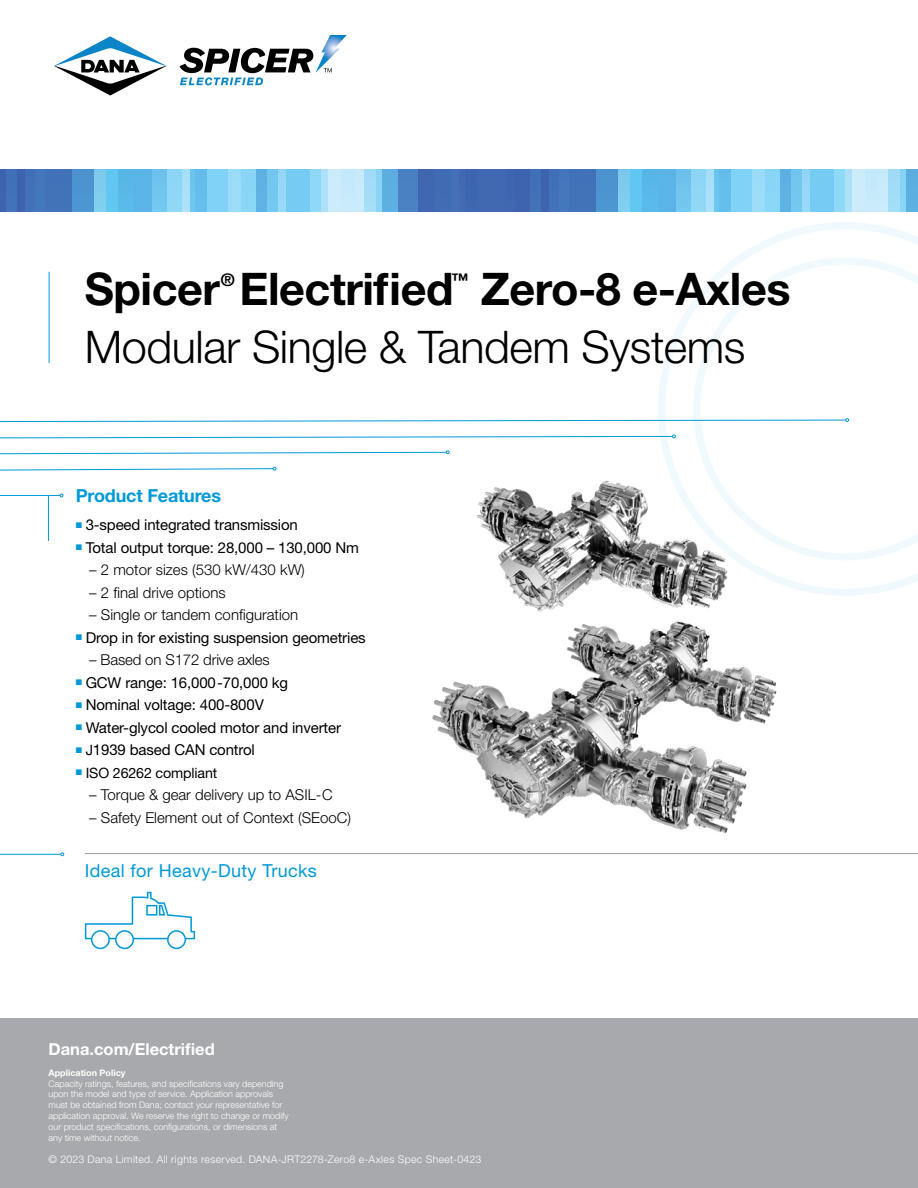
<style>
.page{position:relative;width:918px;height:1188px;background:#fff}
.page>*{position:absolute;margin:0;border:0;box-sizing:border-box;transform-origin:0 0}
.t1{font:700 45px "Helvetica Neue LT Std";letter-spacing:-.01em;color:#000}
.t2{font:300 45px "Helvetica Neue LT Std";letter-spacing:-.01em;color:#000}
.t3{font:18px "Helvetica Neue LT Std";letter-spacing:.02em;color:#0099d8}
.t4{font:700 18px "Helvetica Neue LT Std";letter-spacing:-.01em;color:#0099d8}
.t5{font:700 17.55px "Helvetica Neue LT Std";color:#000}
.t6{font:700 16.5px "Helvetica Neue LT Std";color:#fff}
.t7{font:15px/22.5px "Helvetica Neue LT Std";letter-spacing:-.01em;color:#000}
.t8{font:300 15px "Helvetica Neue LT Std";color:#000}
.t9{font:14.25px "Helvetica Neue LT Std";letter-spacing:-.01em;color:#000}
.t10{font:300 10.5px "Helvetica Neue LT Std";letter-spacing:.03em;color:#fff}
.t11{font:300 9px/10.8px "Helvetica Neue LT Std";color:#fff}
.t12{font:700 9px "Helvetica Neue LT Std";color:#fff}
.s1{font-family:"Universal Newswith Comm Pi";font-size:11.25px;color:#0099d8}
.s2{font-weight:300}
.s3{font-size:14.25px}
</style>
<div class="page">
<svg style="left:85px;top:892px;width:110px;height:57px"></svg>
<svg style="left:658px;top:222px;width:260px;height:374px"></svg>
<svg style="left:693px;top:258px;width:225px;height:302px"></svg>
<svg style="left:0;top:418px;width:849px;height:4px"></svg>
<svg style="left:0;top:435px;width:676px;height:3px"></svg>
<svg style="left:0;top:450px;width:450px;height:4px"></svg>
<svg style="left:0;top:467px;width:276px;height:4px"></svg>
<div style="left:453px;top:170px;width:13px;height:41px;background:#416bb3"></div>
<div style="left:465px;top:170px;width:14px;height:41px;background:#3e67b1"></div>
<div style="left:478px;top:170px;width:28px;height:41px;background:#4169b2"></div>
<div style="left:505px;top:170px;width:11px;height:41px;background:#3f67b1"></div>
<div style="left:514px;top:170px;width:17px;height:41px;background:#3e64af"></div>
<div style="left:530px;top:170px;width:12px;height:41px;background:#4172b8"></div>
<div style="left:542px;top:170px;width:8px;height:41px;background:#3e63ae"></div>
<div style="left:549px;top:170px;width:11px;height:41px;background:#4171b8"></div>
<div style="left:559px;top:170px;width:12px;height:41px;background:#4477bc"></div>
<div style="left:570px;top:170px;width:27px;height:41px;background:#4272b8"></div>
<div style="left:596px;top:170px;width:23px;height:41px;background:#4b94d0"></div>
<svg style="left:618px;top:170px;width:13px;height:41px"></svg>
<div style="left:631px;top:170px;width:13px;height:41px;background:#61c7f2"></div>
<div style="left:642px;top:170px;width:17px;height:41px;background:#59b8e8"></div>
<div style="left:658px;top:170px;width:20px;height:41px;background:#5ab4e5"></div>
<div style="left:677px;top:170px;width:15px;height:41px;background:#70c4ee"></div>
<div style="left:691px;top:170px;width:16px;height:41px;background:#8fd6f7"></div>
<div style="left:707px;top:170px;width:8px;height:41px;background:#aae0f9"></div>
<div style="left:714px;top:170px;width:6px;height:41px;background:#6cc6f0"></div>
<svg style="left:719px;top:170px;width:13px;height:41px"></svg>
<div style="left:732px;top:170px;width:21px;height:41px;background:#80d3f6"></div>
<div style="left:753px;top:170px;width:13px;height:41px;background:#9cdcf9"></div>
<div style="left:765px;top:170px;width:17px;height:41px;background:#89d5f7"></div>
<div style="left:780px;top:170px;width:12px;height:41px;background:#5eb1e3"></div>
<svg style="left:791px;top:170px;width:12px;height:41px"></svg>
<div style="left:803px;top:170px;width:8px;height:41px;background:#96d7f6"></div>
<div style="left:811px;top:170px;width:25px;height:41px;background:#76cbf2"></div>
<div style="left:835px;top:170px;width:11px;height:41px;background:#8fd8f8"></div>
<div style="left:845px;top:170px;width:8px;height:41px;background:#ade1fa"></div>
<div style="left:852px;top:170px;width:15px;height:41px;background:#ccecfc"></div>
<div style="left:866px;top:170px;width:14px;height:41px;background:#c6eafb"></div>
<div style="left:880px;top:170px;width:9px;height:41px;background:#c9ebfc"></div>
<div style="left:889px;top:170px;width:12px;height:41px;background:#a3dcf8"></div>
<div style="left:901px;top:170px;width:6px;height:41px;background:#88d3f6"></div>
<div style="left:906px;top:170px;width:12px;height:41px;background:#5daee1"></div>
<div style="left:0;top:170px;width:7px;height:41px;background:#3e64af"></div>
<div style="left:6px;top:170px;width:12px;height:41px;background:#4172b8"></div>
<div style="left:18px;top:170px;width:8px;height:41px;background:#3e63ae"></div>
<div style="left:25px;top:170px;width:11px;height:41px;background:#4172b8"></div>
<div style="left:35px;top:170px;width:12px;height:41px;background:#4477bc"></div>
<div style="left:46px;top:170px;width:27px;height:41px;background:#4272b8"></div>
<div style="left:72px;top:170px;width:23px;height:41px;background:#4c95d0"></div>
<svg style="left:94px;top:170px;width:13px;height:41px"></svg>
<div style="left:107px;top:170px;width:13px;height:41px;background:#61c7f2"></div>
<div style="left:118px;top:170px;width:17px;height:41px;background:#59b8e8"></div>
<div style="left:134px;top:170px;width:20px;height:41px;background:#5ab4e5"></div>
<div style="left:153px;top:170px;width:15px;height:41px;background:#71c5ef"></div>
<div style="left:167px;top:170px;width:16px;height:41px;background:#8fd6f7"></div>
<div style="left:183px;top:170px;width:8px;height:41px;background:#aae0f9"></div>
<div style="left:190px;top:170px;width:6px;height:41px;background:#6cc6f0"></div>
<svg style="left:196px;top:170px;width:12px;height:41px"></svg>
<div style="left:208px;top:170px;width:21px;height:41px;background:#80d3f6"></div>
<div style="left:229px;top:170px;width:13px;height:41px;background:#9cdcf9"></div>
<div style="left:241px;top:170px;width:17px;height:41px;background:#89d6f7"></div>
<div style="left:256px;top:170px;width:12px;height:41px;background:#5fb2e3"></div>
<svg style="left:267px;top:170px;width:12px;height:41px"></svg>
<div style="left:279px;top:170px;width:8px;height:41px;background:#96d7f6"></div>
<div style="left:287px;top:170px;width:25px;height:41px;background:#76cbf2"></div>
<div style="left:311px;top:170px;width:11px;height:41px;background:#8fd8f8"></div>
<div style="left:321px;top:170px;width:8px;height:41px;background:#ade1fa"></div>
<div style="left:328px;top:170px;width:15px;height:41px;background:#ccecfc"></div>
<div style="left:342px;top:170px;width:14px;height:41px;background:#c7eafb"></div>
<div style="left:356px;top:170px;width:9px;height:41px;background:#c9ebfc"></div>
<div style="left:365px;top:170px;width:12px;height:41px;background:#a3dcf8"></div>
<div style="left:377px;top:170px;width:6px;height:41px;background:#89d4f6"></div>
<div style="left:382px;top:170px;width:17px;height:41px;background:#5dafe1"></div>
<div style="left:398px;top:170px;width:23px;height:41px;background:#4981c2"></div>
<div style="left:419px;top:170px;width:18px;height:41px;background:#4067b1"></div>
<div style="left:435px;top:170px;width:18px;height:41px;background:#416cb4"></div>
<div style="left:452px;top:170px;width:7px;height:41px;background:#4471b8"></div>
<div style="left:0;top:1019px;width:918px;height:169px;background:#a7a9ac"></div>
<img style="left:432px;top:629px;width:345px;height:205px">
<img style="left:477px;top:458px;width:276px;height:171px">
<hr style="left:85px;top:853px;width:833px;height:1px;background:#000">
<hr style="left:0;top:854px;width:61px;height:1px;background:#0099d8">
<svg style="left:60px;top:852px;width:4px;height:4px"></svg>
<hr style="left:0;top:495px;width:60px;height:1px;background:#0099d8">
<hr style="left:48px;top:495px;width:1px;height:46px;background:#0099d8">
<hr style="left:49px;top:272px;width:1px;height:91px;background:#0099d8">
<svg style="left:54px;top:36px;width:113px;height:60px"></svg>
<svg style="left:180px;top:35px;width:167px;height:50px"></svg>
<h1 class="t1" style="left:85px;top:262px;width:370px">Spicer Electrified</h1>
<h3 class="t5" style="left:221px;top:269px;width:15px">®</h3>
<h3 class="t5" style="left:451px;top:269px;width:19px">™</h3>
<h1 class="t1" style="left:481px;top:262px;width:311px">Zero-8 e-Axles</h1>
<h1 class="t2" style="left:85px;top:319px;width:662px">Modular Single &amp; Tandem Systems</h1>
<h2 class="t4" style="left:76px;top:484px;width:147px">Product Features</h2>
<h3 class="t7" style="left:76px;top:514px;width:285px"><span class="s1">n</span> 3-speed integrated transmission<br><span class="s1">n</span> Total output torque: 28,000 – 130,000 Nm</h3>
<h3 class="t8" style="left:89px;top:561px;width:217px">– 2 motor sizes (530 kW/430 kW)</h3>
<h3 class="t8" style="left:89px;top:583px;width:138px">– 2 final drive options</h3>
<h3 class="t7" style="left:76px;top:604px;width:291px;text-indent:14px"><span class="s2">– Single or tandem configuration<br></span><span class="s1">n</span> Drop in for existing suspension geometries</h3>
<h3 class="t7" style="left:76px;top:649px;width:267px;text-indent:14px"><span class="s2">– Based on S172 drive axles<br></span><span class="s1">n</span> GCW range: 16,000-70,000 kg<br><span class="s1">n</span> Nominal voltage: 400-800V<br><span class="s1">n</span> Water-glycol cooled motor and inverter</h3>
<h3 class="t7" style="left:76px;top:738px;width:181px"><span class="s1">n</span> <span class="s3">J</span>1939 based CAN control</h3>
<h3 class="t9" style="left:76px;top:764px;width:143px"><span class="s1">n</span> ISO 26262 compliant</h3>
<h3 class="t8" style="left:89px;top:786px;width:245px">– Torque &amp; gear delivery up to ASIL-C</h3>
<h3 class="t8" style="left:89px;top:808px;width:263px">– Safety Element out of Context (SEooC)</h3>
<h2 class="t3" style="left:85px;top:860px;width:234px">Ideal for Heavy-Duty Trucks</h2>
<h3 class="t6" style="left:49px;top:1039px;width:168px">Dana.com/Electrified</h3>
<p class="t12" style="left:49px;top:1067px;width:78px">Application Policy</p>
<p class="t11" style="left:49px;top:1078px;width:241px">Capacity ratings, features, and specifications vary depending upon the model and type of service. Application approvals must be obtained from Dana; contact your representative for application approval. We reserve the right to change or modify our product specifications, configurations, or dimensions at any time without notice.</p>
<p class="t10" style="left:49px;top:1153px;width:434px">© 2023 Dana Limited. All rights reserved. DANA-JRT2278-Zero8 e-Axles Spec Sheet-0423</p>
</div>
